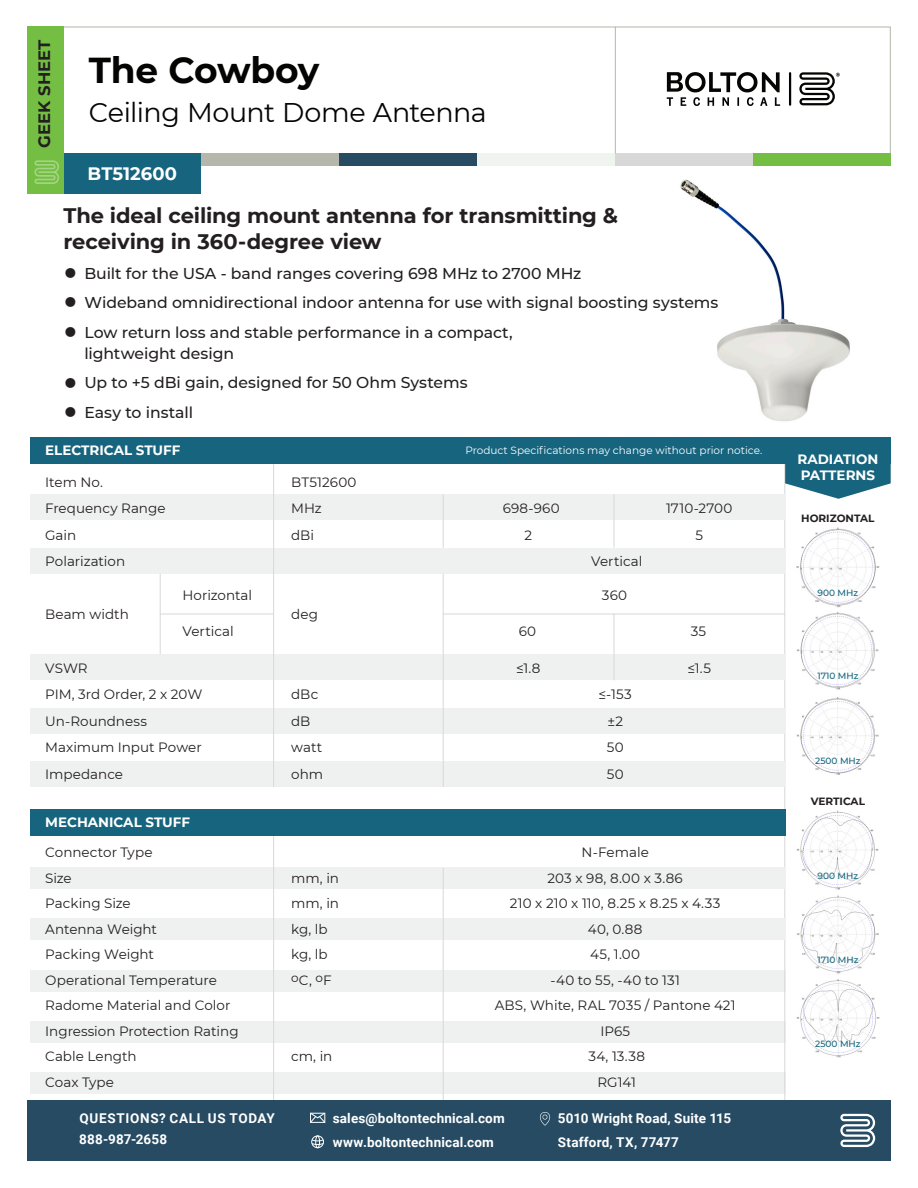
<style>
.page{position:relative;width:918px;height:1188px;background:#fff}
.page>*{position:absolute;margin:0;border:0;box-sizing:border-box;transform-origin:0 0}
.t1{font:700 36px "Montserrat";letter-spacing:-.01em;color:#040503}
.t2{font:27px "Montserrat";letter-spacing:-.02em;color:#040503}
.t3{font:700 21px/25.5px "Montserrat";letter-spacing:-.01em;color:#231f20}
.t4{font:700 18px "Montserrat";color:#fff}
.t5{font:700 16.5px "Montserrat";letter-spacing:.005em;color:#231f20}
.t6{font:500 15.75px/21px "Montserrat";letter-spacing:-.005em;color:#231f20}
.t7{font:13.5px "Montserrat";color:#231f20}
.t8{font:700 13.5px/24px "Roboto";letter-spacing:.015em;color:#fff}
.t9{font:700 13.5px/16.5px "Montserrat";color:#fff}
.t10{font:700 13.5px "Roboto";letter-spacing:.05em;color:#fff}
.t11{font:13.5px "Montserrat";letter-spacing:.02em;color:#231f20}
.t12{font:10.5px "Montserrat";color:#fff}
.t13{font:700 10.5px "Montserrat";color:#231f20}
.t14{font:500 9px "Montserrat";color:#14657f}
.s1{font-weight:700;font-size:39.3px}
</style>
<div class="page">
<div style="left:30px;top:1072px;width:755px;height:21px;background:#eff0f0"></div>
<div style="left:30px;top:970px;width:755px;height:22px;background:#eff0f0"></div>
<div style="left:30px;top:1021px;width:755px;height:21px;background:#eff0f0"></div>
<img style="left:796px;top:527px;width:83px;height:81px">
<svg style="left:61px;top:26px;width:830px;height:127px"></svg>
<svg style="left:667px;top:72px;width:113px;height:34px"></svg>
<hr style="left:789px;top:72px;width:2px;height:34px;background:#040503">
<svg style="left:799px;top:72px;width:41px;height:33px"></svg>
<div style="left:201px;top:153px;width:138px;height:13px;background:#b4b7aa"></div>
<div style="left:63px;top:153px;width:138px;height:41px;background:#16647e"></div>
<div style="left:339px;top:153px;width:138px;height:13px;background:#264b63"></div>
<div style="left:615px;top:153px;width:138px;height:13px;background:#d8d8d8"></div>
<div style="left:477px;top:153px;width:138px;height:13px;background:#eff4ee"></div>
<div style="left:753px;top:153px;width:138px;height:13px;background:#74bf43"></div>
<div style="left:27px;top:27px;width:36px;height:167px;background:#74bf43"></div>
<hr style="left:615px;top:27px;width:1px;height:126px;background:#b4b7aa">
<svg style="left:34px;top:160px;width:25px;height:24px"></svg>
<img style="left:680px;top:179px;width:170px;height:243px">
<hr style="left:784px;top:464px;width:1px;height:638px;background:#d8d8d8">
<svg style="left:785px;top:464px;width:106px;height:35px"></svg>
<img style="left:797px;top:612px;width:82px;height:78px">
<img style="left:796px;top:697px;width:83px;height:78px">
<img style="left:796px;top:810px;width:83px;height:80px">
<img style="left:797px;top:895px;width:82px;height:79px">
<img style="left:796px;top:979px;width:84px;height:79px">
<div style="left:30px;top:761px;width:755px;height:26px;background:#eff0f0"></div>
<div style="left:30px;top:494px;width:755px;height:26px;background:#eff0f0"></div>
<div style="left:30px;top:548px;width:755px;height:26px;background:#eff0f0"></div>
<div style="left:30px;top:654px;width:755px;height:26px;background:#eff0f0"></div>
<div style="left:30px;top:708px;width:755px;height:26px;background:#eff0f0"></div>
<div style="left:30px;top:868px;width:755px;height:21px;background:#eff0f0"></div>
<div style="left:30px;top:919px;width:755px;height:21px;background:#eff0f0"></div>
<hr style="left:160px;top:574px;width:1px;height:80px;background:#d8d8d8">
<hr style="left:273px;top:464px;width:1px;height:323px;background:#d8d8d8">
<hr style="left:160px;top:614px;width:113px;height:1px;background:#d8d8d8">
<hr style="left:443px;top:614px;width:342px;height:1px;background:#d8d8d8">
<hr style="left:443px;top:494px;width:1px;height:54px;background:#d8d8d8">
<hr style="left:443px;top:574px;width:1px;height:213px;background:#d8d8d8">
<hr style="left:614px;top:613px;width:1px;height:67px;background:#d8d8d8">
<hr style="left:614px;top:494px;width:1px;height:54px;background:#d8d8d8">
<div style="left:30px;top:437px;width:861px;height:27px;background:#16647e"></div>
<hr style="left:273px;top:835px;width:1px;height:267px;background:#d8d8d8">
<hr style="left:443px;top:868px;width:1px;height:235px;background:#d8d8d8">
<div style="left:30px;top:809px;width:755px;height:27px;background:#16647e"></div>
<div style="left:27px;top:1100px;width:864px;height:61px;background:#264b63"></div>
<svg style="left:840px;top:1114px;width:35px;height:33px"></svg>
<svg style="left:310px;top:1113px;width:15px;height:10px"></svg>
<div style="left:311px;top:1136px;width:13px;height:12px;border:1px solid #fff;border-radius:50%"></div>
<svg style="left:312px;top:1140px;width:12px;height:5px"></svg>
<div style="left:315px;top:1136px;width:5px;height:12px;border:1px solid #fff;border-radius:50%"></div>
<svg style="left:540px;top:1112px;width:10px;height:14px"></svg>
<p class="t5" style="left:33px;top:148px;width:110px;rotate:-90deg">GEEK SHEET</p>
<p class="t1" style="left:89px;top:44px;width:232px">The Cowboy</p>
<p class="t2" style="left:89px;top:93px;width:399px">Ceiling Mount Dome Antenna</p>
<p class="t4" style="left:88px;top:160px;width:91px">BT512600</p>
<p class="t3" style="left:63px;top:202px;width:556px">The ideal ceiling mount antenna for transmitting &amp; receiving in 360-degree view</p>
<p class="t6" style="left:63px;top:262px;width:519px"><span class="s1">•</span> Built for the USA - band ranges covering 698 MHz to 2700 MHz</p>
<p class="t6" style="left:63px;top:292px;width:656px"><span class="s1">•</span> Wideband omnidirectional indoor antenna for use with signal boosting systems</p>
<p class="t6" style="left:84px;top:321px;width:430px;text-indent:-21px"><span class="s1">•</span> Low return loss and stable performance in a compact, lightweight design</p>
<p class="t6" style="left:63px;top:372px;width:406px"><span class="s1">•</span> Up to +5 dBi gain, designed for 50 Ohm Systems</p>
<p class="t6" style="left:63px;top:401px;width:131px"><span class="s1">•</span> Easy to install</p>
<p class="t9" style="left:45px;top:442px;width:137px">ELECTRICAL STUFF</p>
<p class="t12" style="left:465px;top:443px;width:298px">Product Specifications may change without prior notice.</p>
<p class="t7" style="left:45px;top:473px;width:59px">Item No.</p>
<p class="t7" style="left:291px;top:473px;width:67px">BT512600</p>
<p class="t7" style="left:45px;top:499px;width:122px">Frequency Range</p>
<p class="t7" style="left:291px;top:499px;width:32px">MHz</p>
<p class="t7" style="left:503px;top:499px;width:59px">698-960</p>
<p class="t7" style="left:666px;top:499px;width:68px">1710-2700</p>
<p class="t7" style="left:45px;top:526px;width:32px">Gain</p>
<p class="t7" style="left:291px;top:526px;width:24px">dBi</p>
<p class="t7" style="left:524px;top:526px;width:9px">2</p>
<p class="t7" style="left:695px;top:526px;width:9px">5</p>
<p class="t7" style="left:45px;top:552px;width:82px">Polarization</p>
<p class="t7" style="left:591px;top:552px;width:53px">Vertical</p>
<p class="t7" style="left:183px;top:586px;width:71px">Horizontal</p>
<p class="t7" style="left:602px;top:586px;width:27px">360</p>
<p class="t7" style="left:183px;top:622px;width:53px">Vertical</p>
<p class="t7" style="left:519px;top:622px;width:19px">60</p>
<p class="t7" style="left:691px;top:622px;width:17px">35</p>
<p class="t7" style="left:45px;top:605px;width:85px">Beam width</p>
<p class="t7" style="left:291px;top:605px;width:28px">deg</p>
<p class="t7" style="left:45px;top:658px;width:44px">VSWR</p>
<p class="t7" style="left:516px;top:658px;width:26px">≤1.8</p>
<p class="t7" style="left:687px;top:658px;width:25px">≤1.5</p>
<p class="t7" style="left:45px;top:685px;width:159px">PIM, 3rd Order, 2 x 20W</p>
<p class="t7" style="left:291px;top:685px;width:29px">dBc</p>
<p class="t7" style="left:599px;top:685px;width:35px">≤-153</p>
<p class="t7" style="left:45px;top:712px;width:103px">Un-Roundness</p>
<p class="t7" style="left:291px;top:712px;width:21px">dB</p>
<p class="t7" style="left:607px;top:712px;width:17px">±2</p>
<p class="t7" style="left:45px;top:738px;width:158px">Maximum Input Power</p>
<p class="t7" style="left:291px;top:738px;width:33px">watt</p>
<p class="t7" style="left:607px;top:738px;width:18px">50</p>
<p class="t7" style="left:45px;top:765px;width:79px">Impedance</p>
<p class="t7" style="left:291px;top:765px;width:33px">ohm</p>
<p class="t7" style="left:607px;top:765px;width:18px">50</p>
<p class="t9" style="left:45px;top:813px;width:146px">MECHANICAL STUFF</p>
<p class="t7" style="left:45px;top:843px;width:109px">Connector Type</p>
<p class="t7" style="left:582px;top:843px;width:69px">N-Female</p>
<p class="t7" style="left:45px;top:869px;width:28px">Size</p>
<p class="t7" style="left:291px;top:869px;width:49px">mm, in</p>
<p class="t7" style="left:548px;top:869px;width:137px">203 x 98, 8.00 x 3.86</p>
<p class="t7" style="left:45px;top:894px;width:87px">Packing Size</p>
<p class="t7" style="left:291px;top:894px;width:49px">mm, in</p>
<p class="t7" style="left:510px;top:894px;width:212px">210 x 210 x 110, 8.25 x 8.25 x 4.33</p>
<p class="t7" style="left:45px;top:920px;width:113px">Antenna Weight</p>
<p class="t7" style="left:291px;top:920px;width:38px">kg, lb</p>
<p class="t7" style="left:588px;top:920px;width:56px">40, 0.88</p>
<p class="t7" style="left:45px;top:945px;width:110px">Packing Weight</p>
<p class="t7" style="left:291px;top:945px;width:38px">kg, lb</p>
<p class="t7" style="left:590px;top:945px;width:51px">45, 1.00</p>
<p class="t7" style="left:45px;top:971px;width:173px">Operational Temperature</p>
<p class="t7" style="left:291px;top:971px;width:42px"><sup>o</sup>C, <sup>o</sup>F</p>
<p class="t11" style="left:551px;top:971px;width:131px">-40 to 55, -40 to 131</p>
<p class="t7" style="left:45px;top:996px;width:187px">Radome Material and Color</p>
<p class="t7" style="left:495px;top:996px;width:242px">ABS, White, RAL 7035 / Pantone 421</p>
<p class="t7" style="left:45px;top:1022px;width:195px">Ingression Protection Rating</p>
<p class="t7" style="left:600px;top:1022px;width:31px">IP65</p>
<p class="t7" style="left:45px;top:1047px;width:93px">Cable Length</p>
<p class="t7" style="left:291px;top:1047px;width:43px">cm, in</p>
<p class="t7" style="left:589px;top:1047px;width:58px">34, 13.38</p>
<p class="t7" style="left:45px;top:1073px;width:70px">Coax Type</p>
<p class="t7" style="left:597px;top:1073px;width:40px">RG141</p>
<p class="t10" style="left:79px;top:1109px;width:197px">QUESTIONS? CALL US TODAY</p>
<p class="t8" style="left:79px;top:1127px;width:89px">888-987-2658</p>
<p class="t8" style="left:333px;top:1106px;width:174px">sales@boltontechnical.com www.boltontechnical.com</p>
<p class="t8" style="left:558px;top:1106px;width:175px">5010 Wright Road, Suite 115</p>
<p class="t8" style="left:558px;top:1130px;width:123px">Stafford, TX, 77477</p>
<p class="t9" style="left:798px;top:450px;width:82px">RADIATION<br>PATTERNS</p>
<p class="t13" style="left:801px;top:511px;width:75px">HORIZONTAL</p>
<p class="t14" style="left:818px;top:587px;width:42px">900 MHz</p>
<p class="t14" style="left:817px;top:670px;width:43px">1710 MHz</p>
<p class="t14" style="left:815px;top:755px;width:47px">2500 MHz</p>
<p class="t13" style="left:811px;top:794px;width:56px">VERTICAL</p>
<p class="t14" style="left:818px;top:869px;width:42px">900 MHz</p>
<p class="t14" style="left:817px;top:953px;width:43px">1710 MHz</p>
<p class="t14" style="left:815px;top:1037px;width:47px">2500 MHz</p>
<p class="t14" style="left:799px;top:1041px;width:79px">3000 - 6500 MHz</p>
</div>
